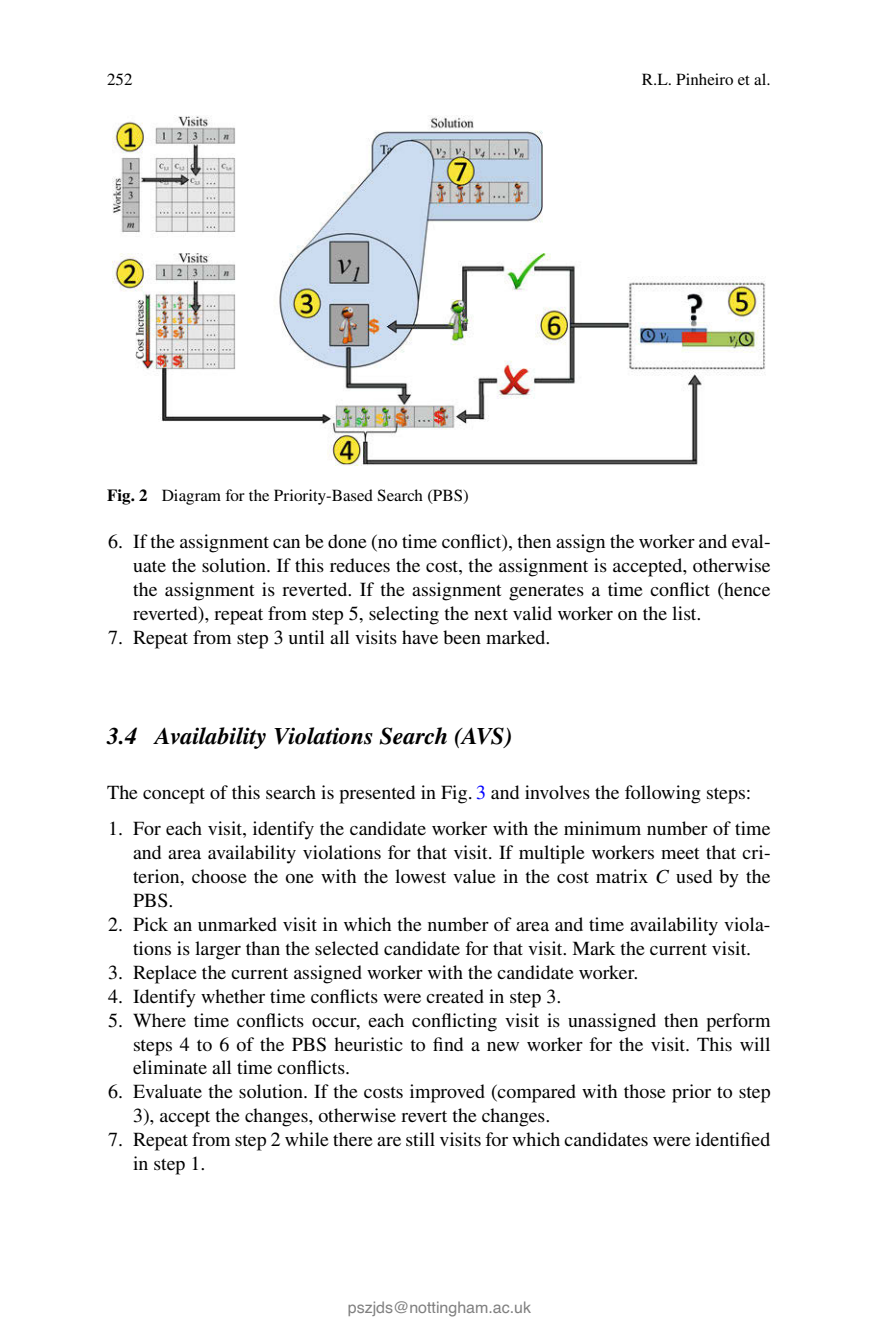
<style>
.page{position:relative;width:879px;height:1333px;background:#fff}
.page>*{position:absolute;margin:0;border:0;box-sizing:border-box;transform-origin:0 0}
.t1{font:italic 700 24px "Jqtmxf Bmlbhj Kvlyrh Xjxvjg Lpnxms STIX General";color:#000}
.t2{font:20px/24px "Xsmfny Dqjlyg Pbgtsc Vbmgfy Dxkbtv STIX General";color:#000;text-align:justify}
.t3{font:17px "Xsmfny Dqjlyg Pbgtsc Vbmgfy Dxkbtv STIX General";color:#000}
.t4{font:16px "Helvetica";color:#808080}
.s1{font-family:"Hqjdwb Khcwlq Pmjwfm Mltbny Xcxsmg STIX General";font-weight:700}
.s2{color:#00f}
.s3{font-family:"Jtcybs Rlvgqk Pqmkfk Bwystc Ddrkvq STIX General";font-style:italic}
</style>
<div class="page">
<img style="left:113px;top:115px;width:652px;height:351px">
<p class="t3" style="left:107px;top:73px;width:27px">252</p>
<p class="t3" style="left:642px;top:73px;width:130px">R.L. Pinheiro et al.</p>
<p class="t3" style="left:107px;top:489px;width:363px"><span class="s1">Fig. 2</span> Diagram for the Priority-Based Search (PBS)</p>
<p class="t2" style="left:133px;top:531px;width:639px;text-indent:-25px">6. If the assignment can be done (no time conflict), then assign the worker and eval&shy;uate the solution. If this reduces the cost, the assignment is accepted, otherwise the assignment is reverted. If the assignment generates a time conflict (hence reverted), repeat from step 5, selecting the next valid worker on the list.</p>
<p class="t2" style="left:108px;top:627px;width:444px">7. Repeat from step 3 until all visits have been marked.</p>
<p class="t1" style="left:107px;top:726px;width:407px">3.4 Availability Violations Search (AVS)</p>
<p class="t2" style="left:107px;top:782px;width:646px">The concept of this search is presented in Fig. <span class="s2">3</span> and involves the following steps:</p>
<p class="t2" style="left:133px;top:818px;width:639px;text-indent:-25px">1. For each visit, identify the candidate worker with the minimum number of time and area availability violations for that visit. If multiple workers meet that cri&shy;terion, choose the one with the lowest value in the cost matrix <span class="s3">C</span> used by the PBS.</p>
<p class="t2" style="left:108px;top:914px;width:664px;text-align:center">2. Pick an unmarked visit in which the number of area and time availability viola&shy;tions is larger than the selected candidate for that visit. Mark the current visit.</p>
<p class="t2" style="left:108px;top:962px;width:532px">3. Replace the current assigned worker with the candidate worker.</p>
<p class="t2" style="left:108px;top:985px;width:455px">4. Identify whether time conflicts were created in step 3.</p>
<p class="t2" style="left:133px;top:1009px;width:639px;text-indent:-25px">5. Where time conflicts occur, each conflicting visit is unassigned then perform steps 4 to 6 of the PBS heuristic to find a new worker for the visit. This will eliminate all time conflicts.</p>
<p class="t2" style="left:133px;top:1081px;width:639px;text-indent:-25px">6. Evaluate the solution. If the costs improved (compared with those prior to step<br>3), accept the changes, otherwise revert the changes.</p>
<p class="t2" style="left:133px;top:1129px;width:639px;text-indent:-25px">7. Repeat from step 2 while there are still visits for which candidates were identified in step 1.</p>
<p class="t4" style="left:348px;top:1297px;width:185px">pszjds@nottingham.ac.uk</p>
</div>
